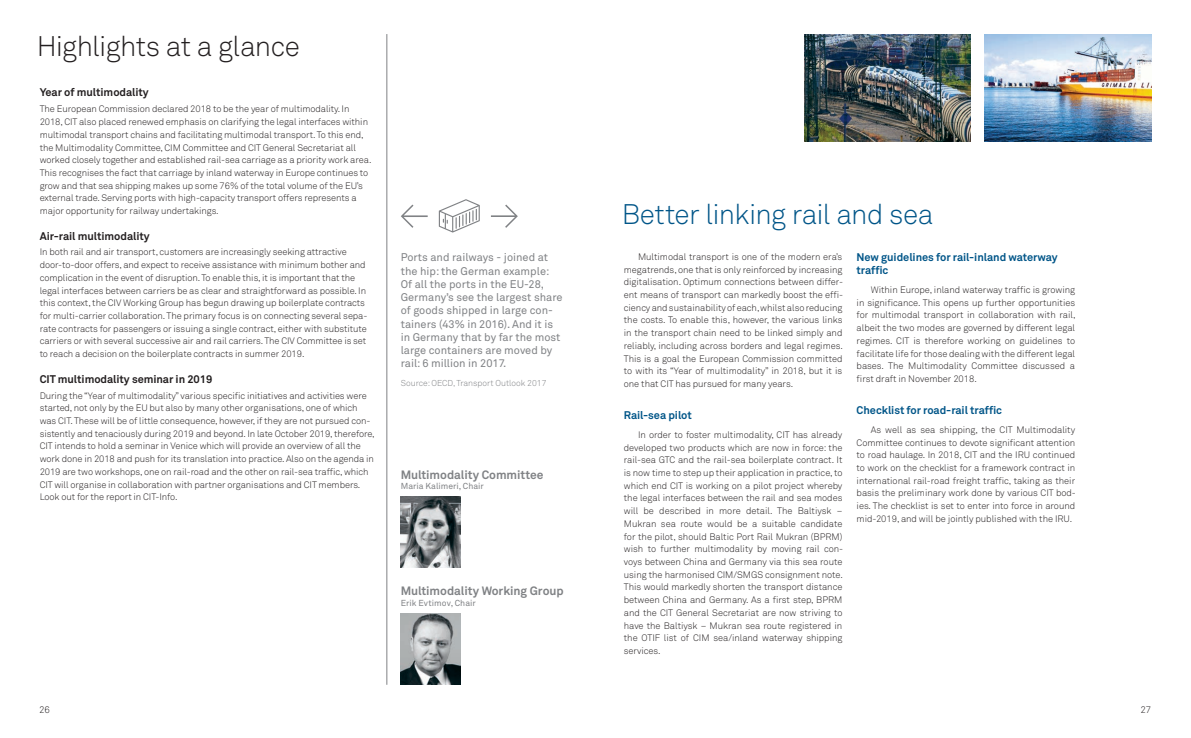
<style>
.page{position:relative;width:1191px;height:738px;background:#fff}
.page>*{position:absolute;margin:0;border:0;box-sizing:border-box;transform-origin:0 0}
.t1{font:300 28px "Akkurat";letter-spacing:-.025em;color:#058}
.t2{font:300 28px "Akkurat";letter-spacing:-.025em;color:#231f20}
.t3{font:700 12px "Akkurat";letter-spacing:-.005em;color:#808285}
.t4{font:11px/13.2px "Akkurat";color:#808285}
.t5{font:700 11px/12.7px "Akkurat";letter-spacing:-.005em;color:#058}
.t6{font:700 11px "Akkurat";letter-spacing:-.005em;color:#231f20}
.t7{font:300 9.5px "Akkurat";color:#231f20}
.t8{font:300 9.3px/12.7px "Akkurat";letter-spacing:-.01em;color:#231f20;text-align:justify}
.t9{font:8.6px "Akkurat";color:#808285}
.t10{font:300 8.5px "Akkurat";color:#808285}
</style>
<div class="page">
<hr style="left:386px;top:34px;width:1px;height:650px;background:#808285">
<img style="left:401px;top:613px;width:59px;height:71px">
<img style="left:401px;top:496px;width:59px;height:71px">
<img style="left:985px;top:34px;width:166px;height:108px">
<img style="left:804px;top:34px;width:166px;height:108px">
<svg style="left:439px;top:199px;width:41px;height:33px"></svg>
<svg style="left:401px;top:204px;width:27px;height:24px"></svg>
<svg style="left:491px;top:204px;width:27px;height:24px"></svg>
<h1 class="t2" style="left:37px;top:29px;width:264px">Highlights at a glance</h1>
<p class="t6" style="left:40px;top:86px;width:111px">Year of multimodality</p>
<p class="t8" style="left:40px;top:103px;width:333px;text-align:left">The European Commission declared 2018 to be the year of multimodality. In 2018, CIT also placed renewed emphasis on clarifying the legal interfaces within multimodal transport chains and facilitating multimodal transport. To this end, the Multimodality Committee, CIM Committee and CIT General Secretariat all worked closely together and established rail-sea carriage as a priority work area.<br>This recognises the fact that carriage by inland waterway in Europe continues to grow and that sea shipping makes up some 76% of the total volume of the EU’s external trade. Serving ports with high-capacity transport offers represents a major opportunity for railway undertakings.</p>
<p class="t6" style="left:40px;top:228px;width:111px">Air-rail multimodality</p>
<p class="t8" style="left:40px;top:246px;width:329px;text-align:left">In both rail and air transport, customers are increasingly seeking attractive door-to-door offers, and expect to receive assistance with minimum bother and complication in the event of disruption. To enable this, it is important that the legal interfaces between carriers be as clear and straightforward as possible. In this context, the CIV Working Group has begun drawing up boilerplate contracts for multi-carrier collaboration. The primary focus is on connecting several sepa&shy;rate contracts for passengers or issuing a single contract, either with substitute carriers or with several successive air and rail carriers. The CIV Committee is set to reach a decision on the boilerplate contracts in summer 2019.</p>
<p class="t6" style="left:40px;top:371px;width:174px">CIT multimodality seminar in 2019</p>
<p class="t8" style="left:40px;top:389px;width:336px;text-align:left">During the “Year of multimodality” various specific initiatives and activities were started, not only by the EU but also by many other organisations, one of which was CIT. These will be of little consequence, however, if they are not pursued con&shy;sistently and tenaciously during 2019 and beyond. In late October 2019, therefore, CIT intends to hold a seminar in Venice which will provide an overview of all the work done in 2018 and push for its translation into practice. Also on the agenda in 2019 are two workshops, one on rail-road and the other on rail-sea traffic, which CIT will organise in collaboration with partner organisations and CIT members.<br>Look out for the report in CIT-Info.</p>
<p class="t4" style="left:401px;top:251px;width:163px">Ports and railways - joined at the hip: the German example:<br>Of all the ports in the EU-28,<br>Germany’s see the largest share of goods shipped in large con&shy;tainers (43% in 2016). And it is in Germany that by far the most large containers are moved by rail: 6 million in 2017.</p>
<p class="t10" style="left:401px;top:378px;width:147px">Source: OECD, Transport Outlook 2017</p>
<p class="t3" style="left:401px;top:466px;width:144px">Multimodality Committee</p>
<p class="t9" style="left:401px;top:480px;width:85px">Maria Kalimeri, Chair</p>
<p class="t3" style="left:401px;top:583px;width:164px">Multimodality Working Group</p>
<p class="t9" style="left:401px;top:597px;width:76px">Erik Evtimov, Chair</p>
<h1 class="t1" style="left:621px;top:198px;width:313px">Better linking rail and sea</h1>
<p class="t8" style="left:624px;top:250px;width:221px;text-indent:14px">Multimodal transport is one of the modern era’s megatrends, one that is only reinforced by increasing digitalisation. Optimum connections between differ&shy;ent means of transport can markedly boost the effi&shy;ciency and sustainability of each, whilst also reducing the costs. To enable this, however, the various links in the transport chain need to be linked simply and reliably, including across borders and legal regimes.<br>This is a goal the European Commission committed to with its “Year of multimodality” in 2018, but it is one that CIT has pursued for many years.</p>
<p class="t5" style="left:624px;top:408px;width:69px">Rail-sea pilot</p>
<p class="t8" style="left:624px;top:428px;width:221px;text-indent:14px">In order to foster multimodality, CIT has already developed two products which are now in force: the rail-sea GTC and the rail-sea boilerplate contract. It is now time to step up their application in practice, to which end CIT is working on a pilot project whereby the legal interfaces between the rail and sea modes will be described in more detail. The Baltiysk – Mukran sea route would be a suitable candidate for the pilot, should Baltic Port Rail Mukran (BPRM) wish to further multimodality by moving rail con&shy;voys between China and Germany via this sea route using the harmonised CIM/SMGS consignment note.<br>This would markedly shorten the transport distance between China and Germany. As a first step, BPRM and the CIT General Secretariat are now striving to have the Baltiysk – Mukran sea route registered in the OTIF list of CIM sea/inland waterway shipping services.</p>
<p class="t5" style="left:856px;top:251px;width:203px">New guidelines for rail-inland waterway traffic</p>
<p class="t8" style="left:856px;top:283px;width:220px;text-indent:14px">Within Europe, inland waterway traffic is growing in significance. This opens up further opportunities for multimodal transport in collaboration with rail, albeit the two modes are governed by different legal regimes. CIT is therefore working on guidelines to facilitate life for those dealing with the different legal bases. The Multimodality Committee discussed a first draft in November 2018.</p>
<p class="t5" style="left:856px;top:403px;width:147px">Checklist for road-rail traffic</p>
<p class="t8" style="left:856px;top:423px;width:221px;text-indent:14px">As well as sea shipping, the CIT Multimodality Committee continues to devote significant attention to road haulage. In 2018, CIT and the IRU continued to work on the checklist for a framework contract in international rail-road freight traffic, taking as their basis the preliminary work done by various CIT bod&shy;ies. The checklist is set to enter into force in around mid-2019, and will be jointly published with the IRU.</p>
<p class="t7" style="left:39px;top:703px;width:12px">26</p>
<p class="t7" style="left:1140px;top:703px;width:12px">27</p>
</div>
